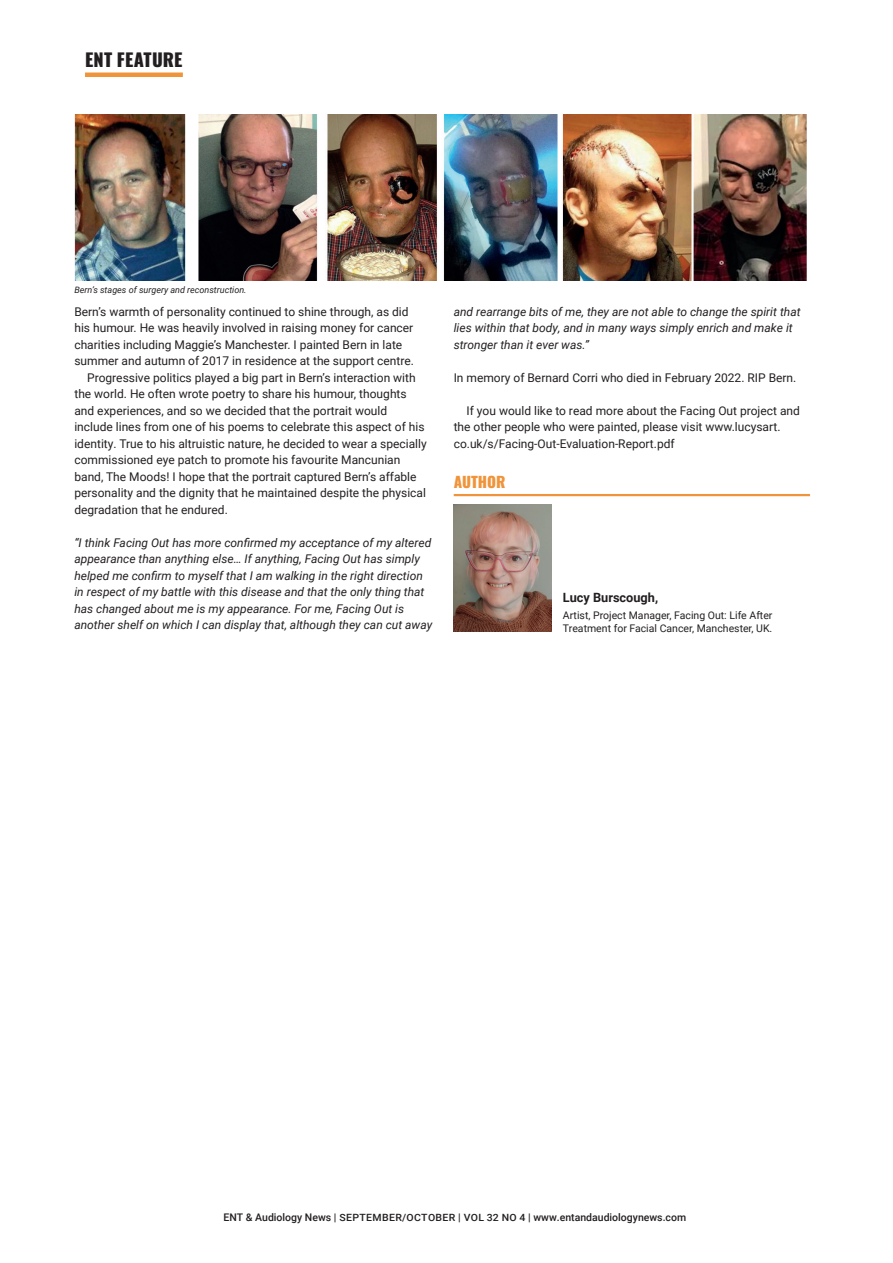
<style>
.page{position:relative;width:893px;height:1263px;background:#fff}
.page>*{position:absolute;margin:0;border:0;box-sizing:border-box;transform-origin:0 0}
.HEADING_Feature{font:800 18px "Oswald";letter-spacing:.005em;color:#231f20}
.Author_Section_Editor_Heading{font:800 15px "Oswald";color:#ef943a}
.Author_name{font:700 12.75px "Roboto";color:#231f20}
.Body_Indent{font:12px/16.5px "Roboto";color:#231f20}
.Body_Indent-2{font:italic 12px/16.5px "Roboto";color:#231f20}
.Body_No_Indent{font:12px "Roboto";color:#231f20}
.Author_biodata{font:10.5px/12.6px "Roboto";color:#231f20}
.t1{font:500 10.5px "Roboto";color:#231f20}
.Captions{font:italic 9px "Roboto";color:#231f20}
.s1{font-size:10.05px}
</style>
<div class="page">
<img style="left:74px;top:115px;width:732px;height:166px">
<img style="left:454px;top:504px;width:97px;height:127px">
<hr style="left:454px;top:494px;width:356px;height:2px;background:#ef943a">
<div style="left:85px;top:72px;width:98px;height:5px;background:#ef943a"></div>
<p class="HEADING_Feature" style="left:85px;top:50px;width:99px">ENT FEATURE</p>
<p class="Captions" style="left:74px;top:284px;width:174px">Bern’s stages of surgery and reconstruction.</p>
<p class="Body_Indent" style="left:74px;top:303px;width:341px">Bern’s warmth of personality continued to shine through, as did his humour. He was heavily involved in raising money for cancer charities including Maggie’s Manchester. I painted Bern in late summer and autumn of 2017 in residence at the support centre.</p>
<p class="Body_Indent" style="left:74px;top:369px;width:354px;text-indent:13px">Progressive politics played a big part in Bern’s interaction with the world. He often wrote poetry to share his humour, thoughts and experiences, and so we decided that the portrait would include lines from one of his poems to celebrate this aspect of his identity. True to his altruistic nature, he decided to wear a specially commissioned eye patch to promote his favourite Mancunian band, The Moods! I hope that the portrait captured Bern’s affable personality and the dignity that he maintained despite the physical degradation that he endured.</p>
<p class="Body_Indent-2" style="left:74px;top:534px;width:359px">“I think Facing Out has more confirmed my acceptance of my altered appearance than anything else… If anything, Facing Out has simply helped me confirm to myself that I am walking in the right direction in respect of my battle with this disease and that the only thing that has changed about me is my appearance. For me, Facing Out is another shelf on which I can display that, although they can cut away</p>
<p class="Body_Indent-2" style="left:454px;top:303px;width:348px">and rearrange bits of me, they are not able to change the spirit that lies within that body, and in many ways simply enrich and make it stronger than it ever was.”</p>
<p class="Body_No_Indent" style="left:454px;top:369px;width:344px">In memory of Bernard Corri who died in February 2022. RIP Bern.</p>
<p class="Body_Indent" style="left:454px;top:402px;width:348px;text-indent:13px">If you would like to read more about the Facing Out project and the other people who were painted, please visit www.lucysart. co.uk/s/Facing-Out-Evaluation-Report.pdf</p>
<p class="Author_Section_Editor_Heading" style="left:454px;top:474px;width:53px">AUTHOR</p>
<p class="Author_name" style="left:563px;top:589px;width:97px">Lucy Burscough,</p>
<p class="Author_biodata" style="left:563px;top:609px;width:211px">Artist, Project Manager, Facing Out: Life After<br>Treatment for Facial Cancer, Manchester, UK.</p>
<p class="t1" style="left:224px;top:1210px;width:464px">ENT &amp; Audiology News | <span class="s1">SEPTEMBER/OCTOBER</span> | <span class="s1">VOL 32 NO 4</span> | www.entandaudiologynews.com</p>
</div>
